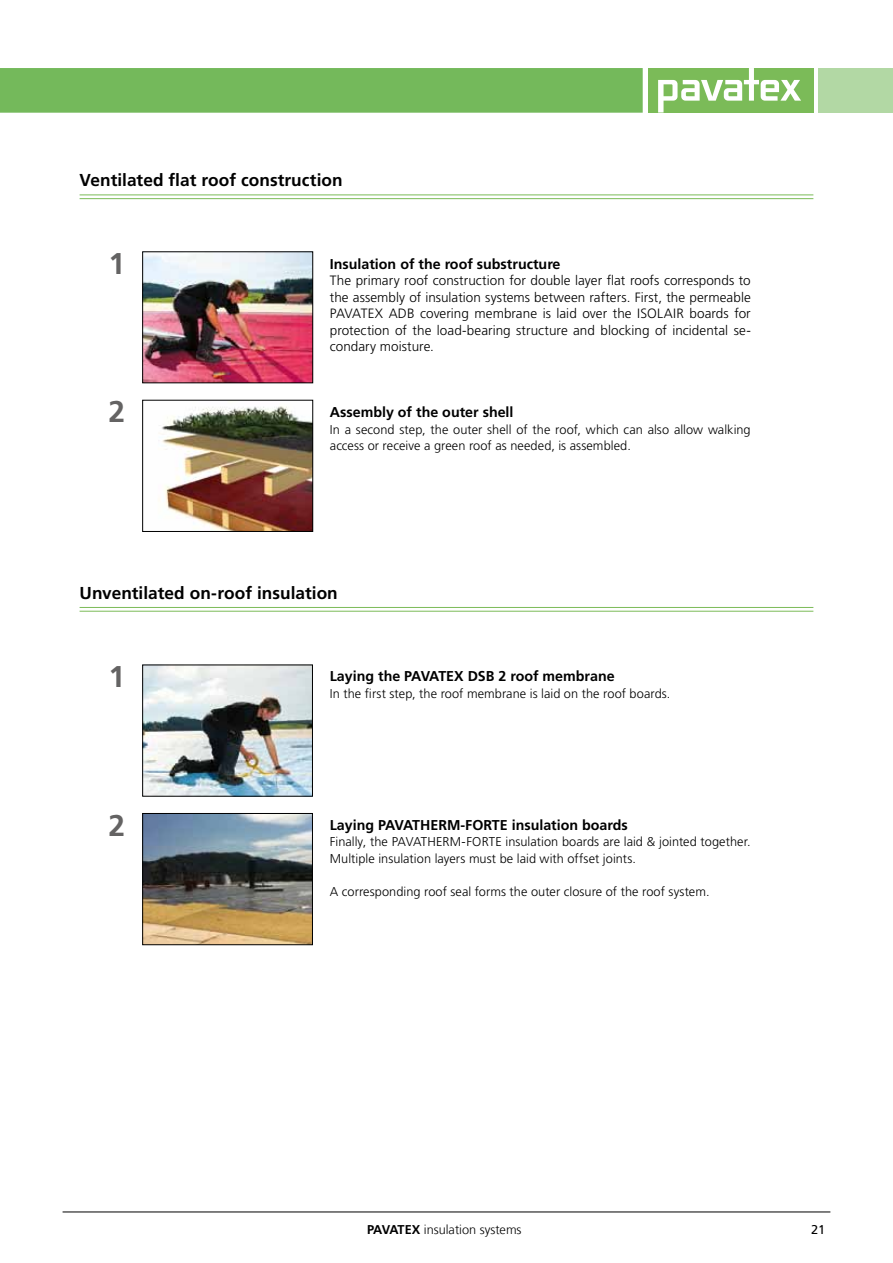
<style>
.page{position:relative;width:893px;height:1263px;background:#fff}
.page>*{position:absolute;margin:0;border:0;box-sizing:border-box;transform-origin:0 0}
.t1{font:700 30px "Frutiger LT Std";color:#646363}
.t2{font:700 17.25px "Frutiger LT Com";color:#000}
.t3{font:700 14.25px "Frutiger LT Std";color:#000}
.t4{font:300 13.5px/16.5px "Frutiger LT Std";color:#000;text-align:justify}
.t5{font:300 12.75px/16.5px "Frutiger LT Std";letter-spacing:.005em;color:#000}
.t6{font:300 12.75px "Frutiger LT Com";color:#000}
.t7{font:12.75px "Frutiger LT Std";color:#000}
.s1{font-weight:700}
</style>
<div class="page">
<hr style="left:63px;top:1211px;width:767px;height:1px;background:#000">
<div style="left:0;top:68px;width:643px;height:45px;background:#74b95b"></div>
<div style="left:818px;top:68px;width:75px;height:45px;background:#b2d8a4"></div>
<div style="left:648px;top:68px;width:165px;height:45px;background:#7bbb58"></div>
<svg style="left:658px;top:68px;width:143px;height:45px"></svg>
<hr style="left:80px;top:195px;width:733px;height:1px;background:#7bbb58">
<hr style="left:80px;top:198px;width:733px;height:1px;background:#7bbb58">
<hr style="left:80px;top:607px;width:733px;height:1px;background:#7bbb58">
<hr style="left:80px;top:611px;width:733px;height:1px;background:#7bbb58">
<img style="left:144px;top:253px;width:167px;height:128px">
<div style="left:142px;top:251px;width:171px;height:132px;border:1px solid #000"></div>
<img style="left:159px;top:406px;width:152px;height:124px">
<div style="left:142px;top:400px;width:171px;height:132px;border:1px solid #000"></div>
<img style="left:144px;top:815px;width:167px;height:128px">
<div style="left:142px;top:813px;width:171px;height:132px;border:1px solid #000"></div>
<img style="left:144px;top:666px;width:167px;height:128px">
<div style="left:142px;top:664px;width:171px;height:132px;border:1px solid #000"></div>
<h2 class="t2" style="left:80px;top:170px;width:265px">Ventilated flat roof construction</h2>
<h1 class="t1" style="left:108px;top:246px;width:18px">1</h1>
<h1 class="t1" style="left:108px;top:394px;width:18px">2</h1>
<p class="t3" style="left:330px;top:255px;width:232px">Insulation of the roof substructure</p>
<p class="t4" style="left:330px;top:272px;width:422px">The primary roof construction for double layer flat roofs corresponds to the assembly of insulation systems between rafters. First, the permeable PAVATEX ADB covering membrane is laid over the ISOLAIR boards for protection of the load-bearing structure and blocking of incidental se&shy;condary moisture.</p>
<p class="t3" style="left:330px;top:404px;width:185px">Assembly of the outer shell</p>
<p class="t5" style="left:330px;top:421px;width:422px">In a second step, the outer shell of the roof, which can also allow walking access or receive a green roof as needed, is assembled.</p>
<h2 class="t2" style="left:80px;top:582px;width:260px">Unventilated on-roof insulation</h2>
<h1 class="t1" style="left:108px;top:659px;width:18px">1</h1>
<h1 class="t1" style="left:108px;top:807px;width:18px">2</h1>
<p class="t3" style="left:330px;top:668px;width:286px">Laying the PAVATEX DSB 2 roof membrane</p>
<p class="t5" style="left:330px;top:685px;width:342px">In the first step, the roof membrane is laid on the roof boards.</p>
<p class="t3" style="left:330px;top:816px;width:299px">Laying PAVATHERM-FORTE insulation boards</p>
<p class="t5" style="left:330px;top:834px;width:422px">Finally, the PAVATHERM-FORTE insulation boards are laid &amp; jointed together.<br>Multiple insulation layers must be laid with offset joints.</p>
<p class="t5" style="left:330px;top:883px;width:381px">A corresponding roof seal forms the outer closure of the roof system.</p>
<p class="t6" style="left:367px;top:1222px;width:156px"><span class="s1">PAVATEX</span> insulation systems</p>
<p class="t7" style="left:811px;top:1222px;width:16px">21</p>
</div>
